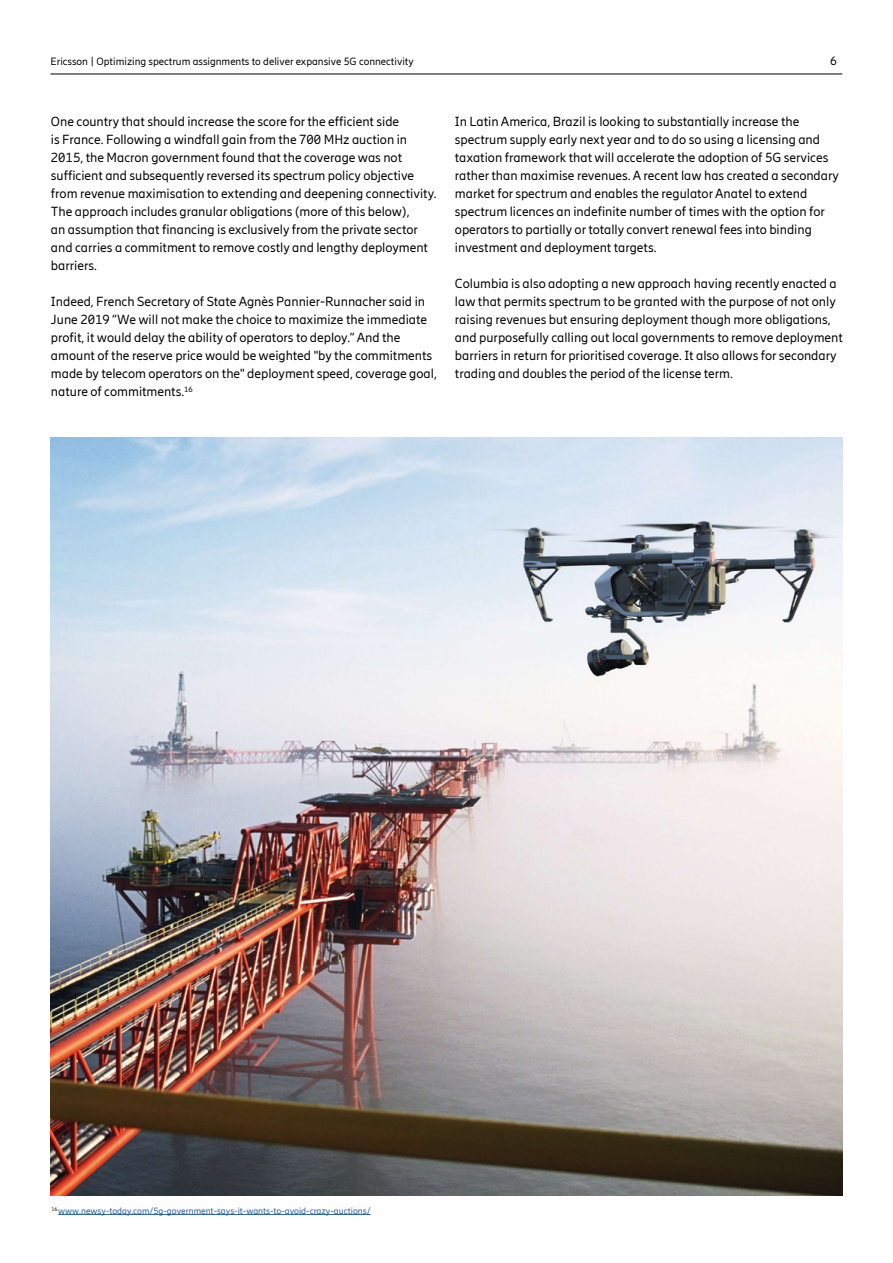
<style>
.page{position:relative;width:893px;height:1263px;background:#fff}
.page>*{position:absolute;margin:0;border:0;box-sizing:border-box;transform-origin:0 0}
.t1{font:13.2px/18px "Ericsson Hilda";color:#000}
.t2{font:12px "Ericsson Hilda";color:#000}
.t3{font:10.5px "Ericsson Hilda";color:#000}
.t4{font:9px "Ericsson Hilda";color:#215e9e}
</style>
<div class="page">
<hr style="left:50px;top:74px;width:792px;height:1px;background:#000">
<img style="left:50px;top:438px;width:792px;height:757px">
<hr style="left:58px;top:1214px;width:313px;height:1px;background:#215e9e">
<p class="t3" style="left:51px;top:55px;width:365px">Ericsson | Optimizing spectrum assignments to deliver expansive 5G connectivity</p>
<p class="t2" style="left:830px;top:54px;width:8px">6</p>
<p class="t1" style="left:51px;top:112px;width:387px">One country that should increase the score for the efficient side<br>is France. Following a windfall gain from the 700 MHz auction in 2015, the Macron government found that the coverage was not sufficient and subsequently reversed its spectrum policy objective from revenue maximisation to extending and deepening connectivity.<br>The approach includes granular obligations (more of this below),<br>an assumption that financing is exclusively from the private sector and carries a commitment to remove costly and lengthy deployment barriers.</p>
<p class="t1" style="left:51px;top:292px;width:387px">Indeed, French Secretary of State Agnès Pannier-Runnacher said in June 2019 “We will not make the choice to maximize the immediate profit, it would delay the ability of operators to deploy.” And the amount of the reserve price would be weighted "by the commitments made by telecom operators on the" deployment speed, coverage goal, nature of commitments.<sup>16</sup></p>
<p class="t1" style="left:455px;top:112px;width:386px">In Latin America, Brazil is looking to substantially increase the spectrum supply early next year and to do so using a licensing and taxation framework that will accelerate the adoption of 5G services rather than maximise revenues. A recent law has created a secondary market for spectrum and enables the regulator Anatel to extend spectrum licences an indefinite number of times with the option for operators to partially or totally convert renewal fees into binding investment and deployment targets.</p>
<p class="t1" style="left:455px;top:274px;width:389px">Columbia is also adopting a new approach having recently enacted a law that permits spectrum to be granted with the purpose of not only raising revenues but ensuring deployment though more obligations, and purposefully calling out local governments to remove deployment barriers in return for prioritised coverage. It also allows for secondary trading and doubles the period of the license term.</p>
<p class="t4" style="left:51px;top:1205px;width:321px"><sup>16</sup> www.newsy-today.com/5g-government-says-it-wants-to-avoid-crazy-auctions/</p>
</div>
